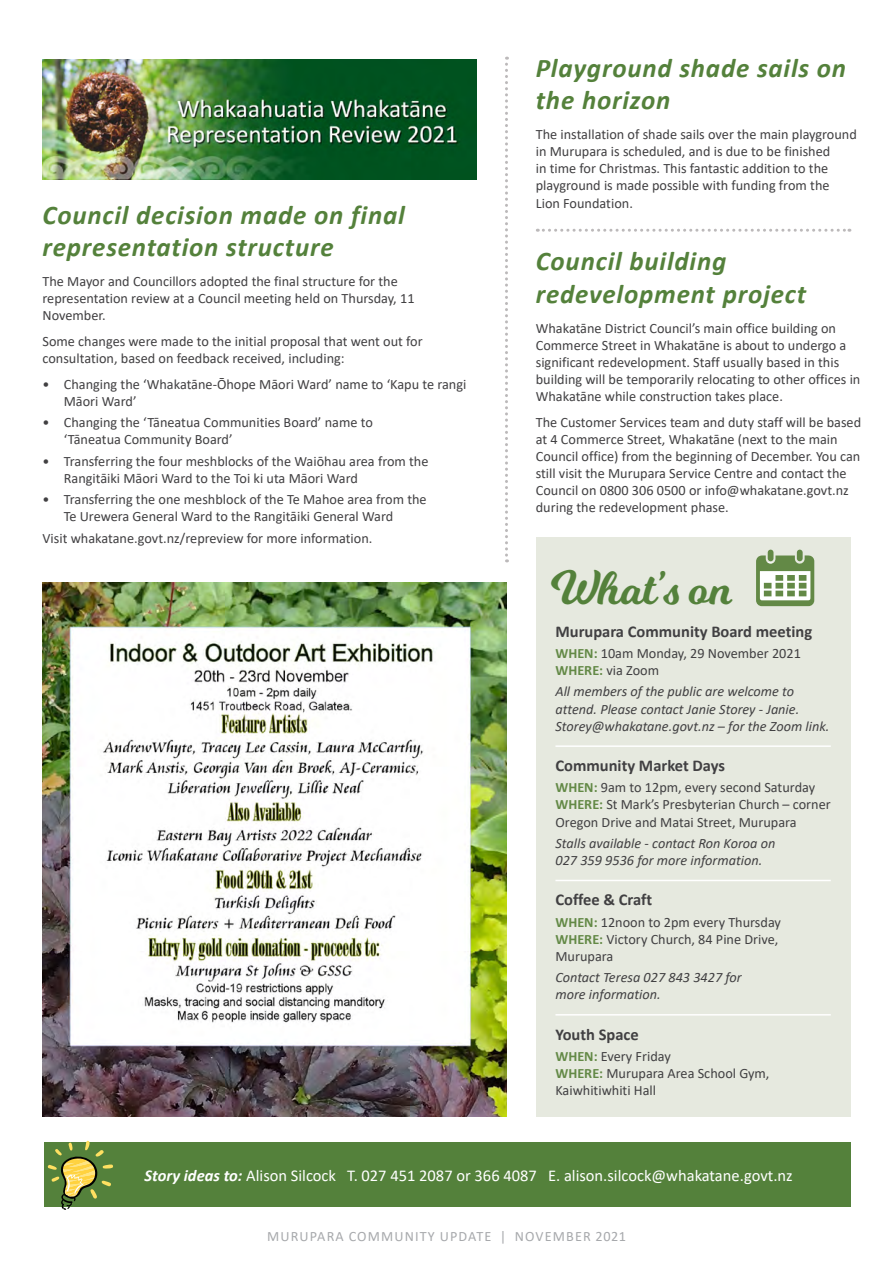
<style>
.page{position:relative;width:893px;height:1263px;background:#fff}
.page>*{position:absolute;margin:0;border:0;box-sizing:border-box;transform-origin:0 0}
.t1{font:47.25px "Milkshake";color:#54813b}
.t2{font:italic 700 27px/32.4px "Calibri";letter-spacing:.03em;color:#54813b}
.Body_Italics{font:16.5px "Calibri";color:#fff}
.Body_Style{font:700 16.5px "Calibri";color:#414042}
.Body_Style-2{font:14.25px/17.1px "Calibri";color:#414042}
.Body_Style-3{font:italic 14.25px/17.1px "Calibri";color:#414042}
.Body_Style-4{font:14.25px "Calibri";letter-spacing:.08em;color:#a7a9ac}
.s1{font-weight:700;color:#638946}
.s2{font-weight:700;font-style:italic}
</style>
<div class="page">
<img style="left:43px;top:582px;width:463px;height:534px">
<svg style="left:537px;top:229px;width:313px;height:3px"></svg>
<img style="left:42px;top:60px;width:434px;height:120px">
<div style="left:536px;top:537px;width:314px;height:579px;background:#e6e9df"></div>
<svg style="left:756px;top:550px;width:58px;height:56px;background:#a1b78f"></svg>
<hr style="left:555px;top:745px;width:276px;height:2px;background:#fff">
<hr style="left:555px;top:880px;width:276px;height:1px;background:#fff">
<hr style="left:555px;top:1014px;width:276px;height:1px;background:#fff">
<svg style="left:505px;top:57px;width:3px;height:505px"></svg>
<div style="left:44px;top:1142px;width:806px;height:64px;background:#54813b"></div>
<svg style="left:47px;top:1140px;width:67px;height:70px"></svg>
<h1 class="t2" style="left:43px;top:198px;width:364px">Council decision made on final representation structure</h1>
<p class="Body_Style-2" style="left:43px;top:273px;width:374px">The Mayor and Councillors adopted the final structure for the representation review at a Council meeting held on Thursday, 11<br>November.</p>
<p class="Body_Style-2" style="left:43px;top:332px;width:382px">Some changes were made to the initial proposal that went out for consultation, based on feedback received, including:</p>
<p class="Body_Style-2" style="left:64px;top:375px;width:404px;text-indent:-21px">• Changing the ‘Whakatāne-Ōhope Māori Ward’ name to ‘Kapu te rangi<br>Māori Ward’</p>
<p class="Body_Style-2" style="left:64px;top:414px;width:311px;text-indent:-21px">• Changing the ‘Tāneatua Communities Board’ name to ‘Tāneatua Community Board’</p>
<p class="Body_Style-2" style="left:64px;top:452px;width:366px;text-indent:-21px">• Transferring the four meshblocks of the Waiōhau area from the<br>Rangitāiki Māori Ward to the Toi ki uta Māori Ward</p>
<p class="Body_Style-2" style="left:64px;top:490px;width:364px;text-indent:-21px">• Transferring the one meshblock of the Te Mahoe area from the<br>Te Urewera General Ward to the Rangitāiki General Ward</p>
<p class="Body_Style-2" style="left:43px;top:529px;width:331px">Visit whakatane.govt.nz/repreview for more information.</p>
<h1 class="t2" style="left:536px;top:51px;width:312px">Playground shade sails on the horizon</h1>
<p class="Body_Style-2" style="left:536px;top:126px;width:323px">The installation of shade sails over the main playground in Murupara is scheduled, and is due to be finished<br>in time for Christmas. This fantastic addition to the playground is made possible with funding from the Lion Foundation.</p>
<h1 class="t2" style="left:536px;top:244px;width:272px">Council building redevelopment project</h1>
<p class="Body_Style-2" style="left:536px;top:319px;width:326px">Whakatāne District Council’s main office building on Commerce Street in Whakatāne is about to undergo a significant redevelopment. Staff usually based in this building will be temporarily relocating to other offices in Whakatāne while construction takes place.</p>
<p class="Body_Style-2" style="left:536px;top:413px;width:327px">The Customer Services team and duty staff will be based at 4 Commerce Street, Whakatāne (next to the main Council office) from the beginning of December. You can still visit the Murupara Service Centre and contact the Council on 0800 306 0500 or info@whakatane.govt.nz during the redevelopment phase.</p>
<h1 class="t1" style="left:551px;top:554px;width:182px">What’s on</h1>
<p class="Body_Style" style="left:555px;top:619px;width:258px">Murupara Community Board meeting</p>
<p class="Body_Style-2" style="left:555px;top:644px;width:247px"><span class="s1">WHEN:</span> 10am Monday, 29 November 2021</p>
<p class="Body_Style-2" style="left:555px;top:661px;width:105px"><span class="s1">WHERE:</span> via Zoom</p>
<p class="Body_Style-3" style="left:555px;top:682px;width:275px">All members of the public are welcome to attend. Please contact Janie Storey - Janie.<br>Storey@whakatane.govt.nz – for the Zoom link.</p>
<p class="Body_Style" style="left:555px;top:754px;width:171px">Community Market Days</p>
<p class="Body_Style-2" style="left:555px;top:779px;width:261px"><span class="s1">WHEN:</span> 9am to 12pm, every second Saturday</p>
<p class="Body_Style-2" style="left:555px;top:796px;width:277px"><span class="s1">WHERE:</span> St Mark’s Presbyterian Church – corner<br>Oregon Drive and Matai Street, Murupara</p>
<p class="Body_Style-3" style="left:555px;top:834px;width:221px">Stalls available - contact Ron Koroa on<br>027 359 9536 for more information.</p>
<p class="Body_Style" style="left:555px;top:888px;width:98px">Coffee &amp; Craft</p>
<p class="Body_Style-2" style="left:555px;top:913px;width:227px"><span class="s1">WHEN:</span> 12noon to 2pm every Thursday</p>
<p class="Body_Style-2" style="left:555px;top:930px;width:224px"><span class="s1">WHERE:</span> Victory Church, 84 Pine Drive,<br>Murupara</p>
<p class="Body_Style-3" style="left:555px;top:968px;width:188px">Contact Teresa 027 843 3427 for more information.</p>
<p class="Body_Style" style="left:555px;top:1022px;width:85px">Youth Space</p>
<p class="Body_Style-2" style="left:555px;top:1047px;width:117px"><span class="s1">WHEN:</span> Every Friday</p>
<p class="Body_Style-2" style="left:555px;top:1064px;width:216px"><span class="s1">WHERE:</span> Murupara Area School Gym,<br>Kaiwhitiwhiti Hall</p>
<p class="Body_Italics" style="left:145px;top:1164px;width:650px"><span class="s2">Story ideas to:</span> Alison Silcock T. 027 451 2087 or 366 4087 E. alison.silcock@whakatane.govt.nz</p>
<p class="Body_Style-4" style="left:267px;top:1226px;width:360px">MURUPARA COMMUNITY UPDATE | NOVEMBER 2021</p>
</div>
